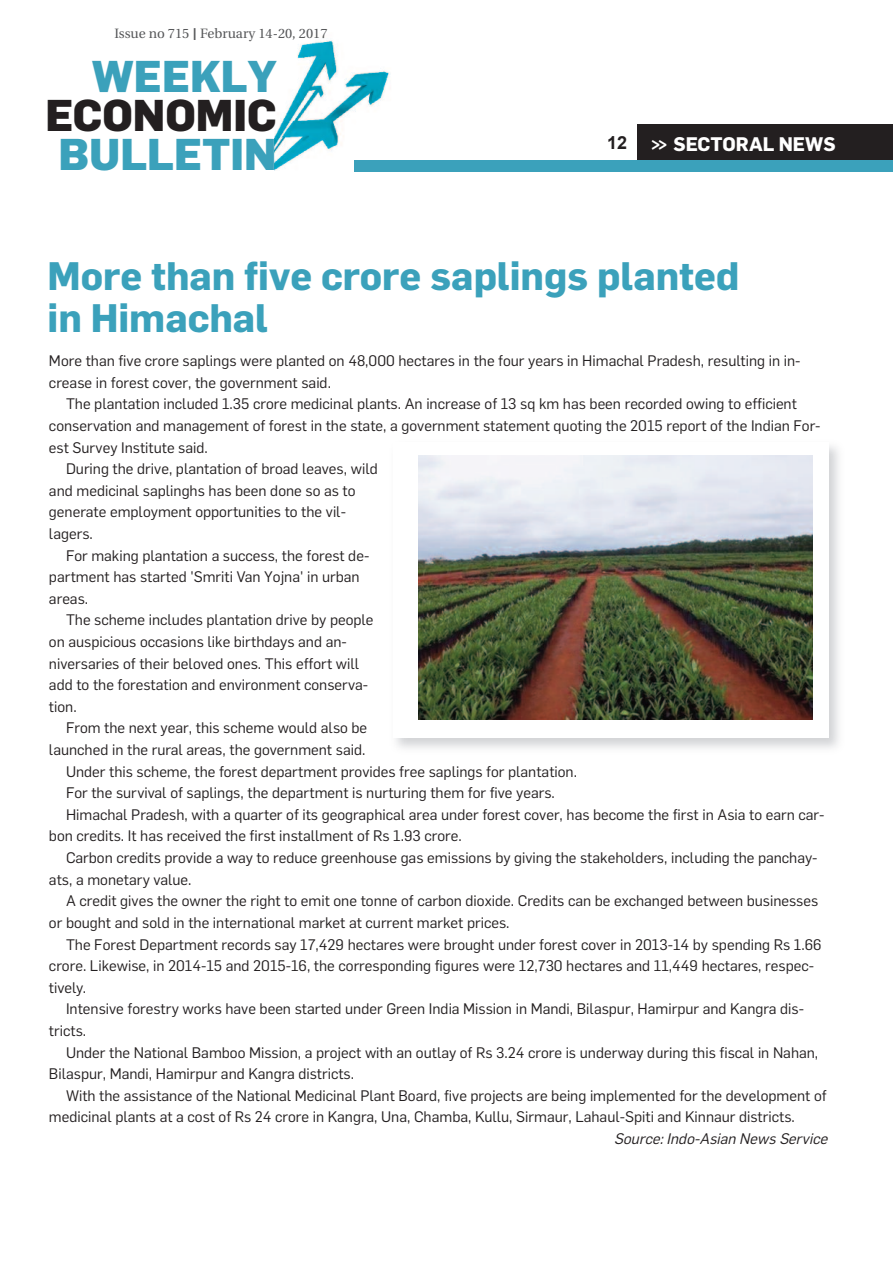
<style>
.page{position:relative;width:893px;height:1263px;background:#fff}
.page>*{position:absolute;margin:0;border:0;box-sizing:border-box;transform-origin:0 0}
.t1{font:800 43.65px "Flama";color:#3ba1bb}
.t2{font:800 43.65px "Flama";color:#231f20}
.t3{font:700 39px/42px "Flama";color:#3ba1bb}
.t4{font:700 19.35px "Flama";color:#fff;scale:.8 1}
.t5{font:700 18px "Arial";color:#231f20}
.t6{font:15px/21.6px "Flama";color:#231f20}
.t7{font:italic 15px "Flama";color:#231f20}
.t8{font:13.5px "Utopia";color:#57585a}
.s1{font-family:"Arial";font-size:16.5px}
</style>
<div class="page">
<img style="left:418px;top:456px;width:394px;height:264px">
<div style="left:638px;top:125px;width:255px;height:41px;background:#231f20"></div>
<img style="left:274px;top:40px;width:116px;height:130px">
<div style="left:354px;top:160px;width:539px;height:11px;background:#3ba1bb"></div>
<p class="t8" style="left:114px;top:28px;width:215px">Issue no 715 <span class="s1">I</span> February 14-20, 2017</p>
<h1 class="t1" style="left:92px;top:61px;width:186px">WEEKLY</h1>
<h1 class="t2" style="left:46px;top:100px;width:233px">ECONOMIC</h1>
<h1 class="t1" style="left:59px;top:139px;width:220px">BULLETIN</h1>
<p class="t5" style="left:607px;top:133px;width:22px">12</p>
<p class="t4" style="left:651px;top:137px;width:232px">&gt;&gt; SECTORAL NEWS</p>
<h2 class="t3" style="left:48px;top:259px;width:693px">More than five crore saplings planted in Himachal</h2>
<p class="t6" style="left:49px;top:351px;width:753px">More than five crore saplings were planted on 48,000 hectares in the four years in Himachal Pradesh, resulting in in&shy;crease in forest cover, the government said.</p>
<p class="t6" style="left:66px;top:394px;width:732px">The plantation included 1.35 crore medicinal plants. An increase of 13 sq km has been recorded owing to efficient</p>
<p class="t6" style="left:49px;top:416px;width:773px">conservation and management of forest in the state, a government statement quoting the 2015 report of the Indian For-</p>
<p class="t6" style="left:49px;top:438px;width:160px">est Survey Institute said.</p>
<p class="t6" style="left:66px;top:459px;width:313px">During the drive, plantation of broad leaves, wild</p>
<p class="t6" style="left:49px;top:481px;width:308px">and medicinal saplinghs has been done so as to</p>
<p class="t6" style="left:49px;top:502px;width:299px">generate employment opportunities to the vil-</p>
<p class="t6" style="left:49px;top:524px;width:45px">lagers.</p>
<p class="t6" style="left:66px;top:546px;width:305px">For making plantation a success, the forest de-</p>
<p class="t6" style="left:49px;top:567px;width:312px">partment has started 'Smriti Van Yojna' in urban</p>
<p class="t6" style="left:49px;top:589px;width:41px">areas.</p>
<p class="t6" style="left:66px;top:610px;width:309px">The scheme includes plantation drive by people</p>
<p class="t6" style="left:49px;top:632px;width:299px">on auspicious occasions like birthdays and an-</p>
<p class="t6" style="left:49px;top:654px;width:312px">niversaries of their beloved ones. This effort will</p>
<p class="t6" style="left:49px;top:675px;width:321px">add to the forestation and environment conserva-</p>
<p class="t6" style="left:49px;top:697px;width:29px">tion.</p>
<p class="t6" style="left:66px;top:718px;width:303px">From the next year, this scheme would also be</p>
<p class="t6" style="left:49px;top:740px;width:318px">launched in the rural areas, the government said.</p>
<p class="t6" style="left:66px;top:762px;width:513px">Under this scheme, the forest department provides free saplings for plantation.</p>
<p class="t6" style="left:66px;top:783px;width:490px">For the survival of saplings, the department is nurturing them for five years.</p>
<p class="t6" style="left:66px;top:805px;width:760px">Himachal Pradesh, with a quarter of its geographical area under forest cover, has become the first in Asia to earn car-</p>
<p class="t6" style="left:49px;top:826px;width:414px">bon credits. It has received the first installment of Rs 1.93 crore.</p>
<p class="t6" style="left:66px;top:848px;width:753px">Carbon credits provide a way to reduce greenhouse gas emissions by giving the stakeholders, including the panchay-</p>
<p class="t6" style="left:49px;top:870px;width:144px">ats, a monetary value.</p>
<p class="t6" style="left:66px;top:891px;width:754px">A credit gives the owner the right to emit one tonne of carbon dioxide. Credits can be exchanged between businesses</p>
<p class="t6" style="left:49px;top:913px;width:462px">or bought and sold in the international market at current market prices.</p>
<p class="t6" style="left:66px;top:934px;width:757px">The Forest Department records say 17,429 hectares were brought under forest cover in 2013-14 by spending Rs 1.66</p>
<p class="t6" style="left:49px;top:956px;width:767px">crore. Likewise, in 2014-15 and 2015-16, the corresponding figures were 12,730 hectares and 11,449 hectares, respec-</p>
<p class="t6" style="left:49px;top:978px;width:39px">tively.</p>
<p class="t6" style="left:66px;top:999px;width:740px">Intensive forestry works have been started under Green India Mission in Mandi, Bilaspur, Hamirpur and Kangra dis-</p>
<p class="t6" style="left:49px;top:1021px;width:39px">tricts.</p>
<p class="t6" style="left:66px;top:1042px;width:754px">Under the National Bamboo Mission, a project with an outlay of Rs 3.24 crore is underway during this fiscal in Nahan,</p>
<p class="t6" style="left:49px;top:1064px;width:307px">Bilaspur, Mandi, Hamirpur and Kangra districts.</p>
<p class="t6" style="left:66px;top:1086px;width:762px">With the assistance of the National Medicinal Plant Board, five projects are being implemented for the development of</p>
<p class="t6" style="left:49px;top:1107px;width:747px">medicinal plants at a cost of Rs 24 crore in Kangra, Una, Chamba, Kullu, Sirmaur, Lahaul-Spiti and Kinnaur districts.</p>
<p class="t7" style="left:614px;top:1133px;width:217px">Source: Indo-Asian News Service</p>
</div>
